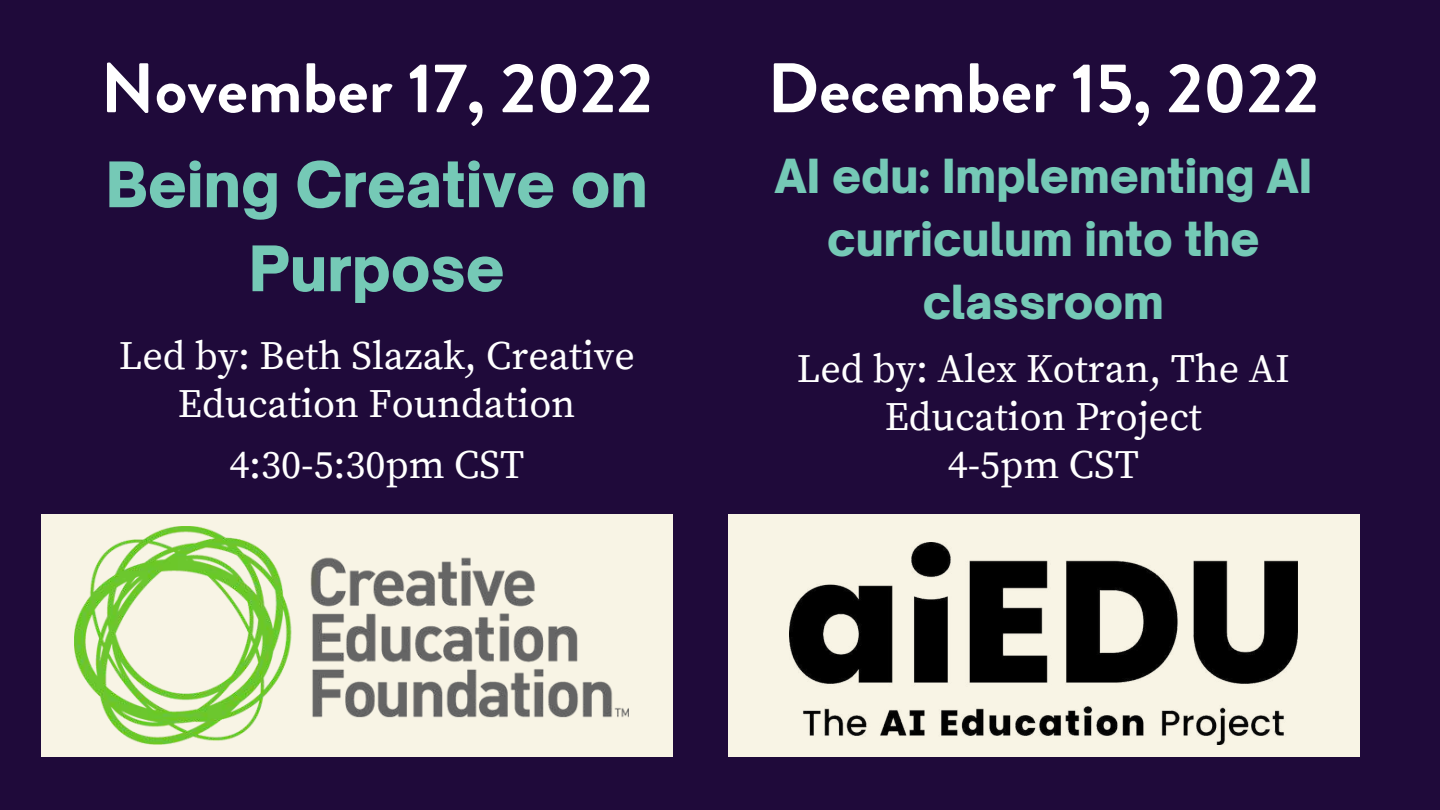
<style>
.page{position:relative;width:1440px;height:810px;background:#1f0a3a}
.page>*{position:absolute;margin:0;border:0;box-sizing:border-box;transform-origin:0 0}
.t1{font:700 70px "Brandon Grotesque";color:#fff}
.t2{font:900 60px/84px "Open Sauce One";color:#75c9b6;text-align:center}
.t3{font:900 45px/63px "Open Sauce One";color:#75c9b6;text-align:center}
.t4{font:40px/47.2px "Source Serif Pro";color:#fff;text-align:center}
</style>
<div class="page">
<div style="left:41px;top:514px;width:632px;height:243px;background:#f8f4e5"></div>
<img style="left:74px;top:527px;width:555px;height:218px">
<div style="left:728px;top:514px;width:631px;height:243px;background:#f8f4e5"></div>
<img style="left:789px;top:542px;width:509px;height:203px">
<h1 class="t1" style="left:101px;top:39px;width:554px">November 17, 2022</h1>
<h2 class="t2" style="left:106px;top:142px;width:543px">Being Creative on<br>Purpose</h2>
<p class="t4" style="left:119px;top:334px;width:518px">Led by: Beth Slazak, Creative<br>Education Foundation</p>
<h1 class="t1" style="left:767px;top:39px;width:553px">December 15, 2022</h1>
<p class="t3" style="left:774px;top:144px;width:539px">AI edu: Implementing AI curriculum into the classroom</p>
<p class="t4" style="left:797px;top:346px;width:495px;line-height:48px">Led by: Alex Kotran, The AI<br>Education Project</p>
<p class="t4" style="left:229px;top:443px;width:296px">4:30-5:30pm CST</p>
<p class="t4" style="left:948px;top:443px;width:193px">4-5pm CST</p>
</div>
